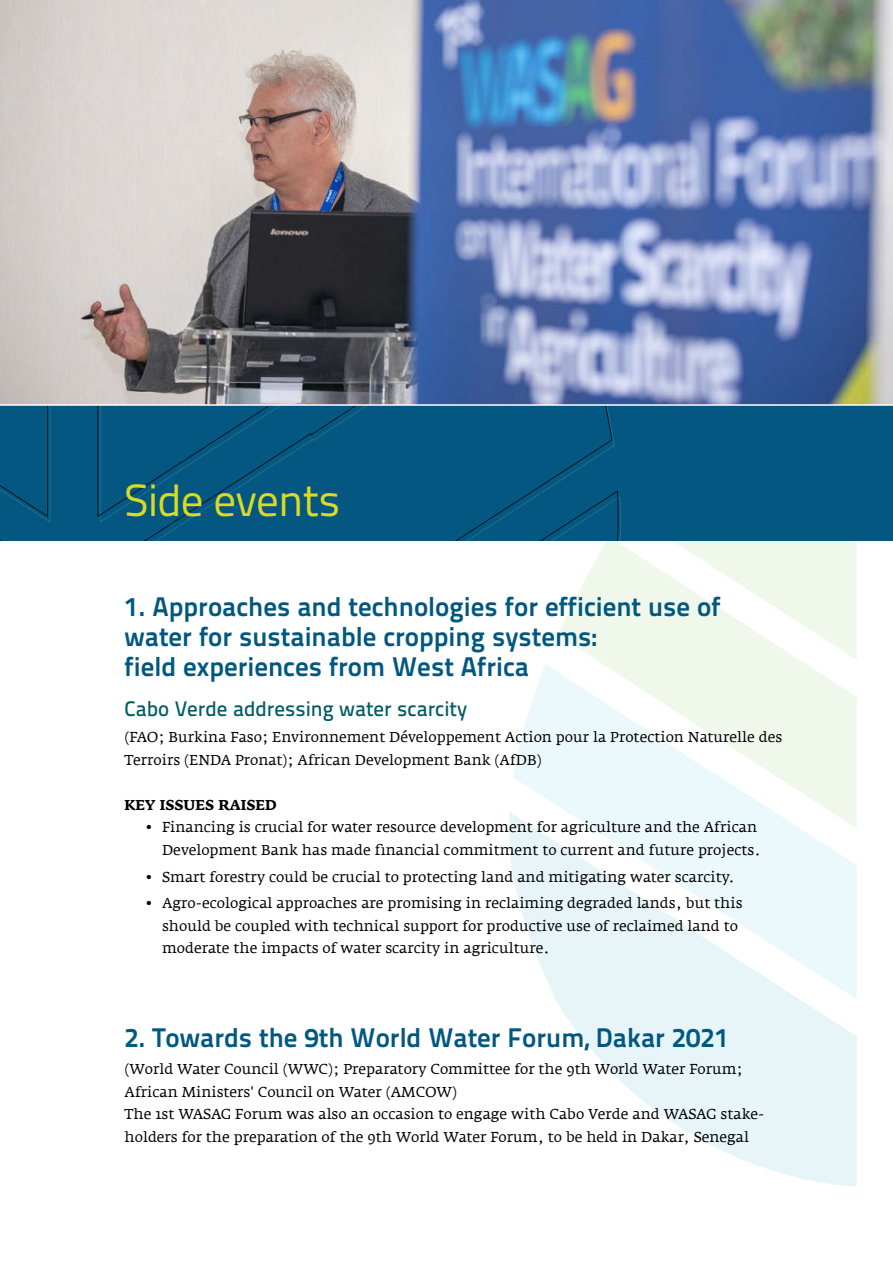
<style>
.page{position:relative;width:893px;height:1263px;background:#fff}
.page>*{position:absolute;margin:0;border:0;box-sizing:border-box;transform-origin:0 0}
.t1{font:45px "Titillium Text 22 L";letter-spacing:-.02em;color:#dbda22}
.t2{font:700 27px/30px "Titillium Text 22 L";color:#005881}
.t3{font:500 21px "Titillium Text 22 L";color:#005d64}
.t4{font:14.25px/22.5px "Fedra Serif A";color:#000}
.t5{font:700 14.25px "Fedra Serif A";color:#000}
</style>
<div class="page">
<svg style="left:513px;top:664px;width:45px;height:142px;fill:#ebf8fc"></svg>
<svg style="left:558px;top:540px;width:299px;height:272px;fill:#f0f8ec"></svg>
<svg style="left:509px;top:812px;width:348px;height:374px;fill:#ebf8fc"></svg>
<div style="left:0;top:309px;width:893px;height:231px;background:#035780"></div>
<svg style="left:0;top:406px;width:51px;height:116px"></svg>
<svg style="left:97px;top:406px;width:449px;height:84px"></svg>
<svg style="left:97px;top:490px;width:524px;height:50px"></svg>
<img style="left:0;top:0;width:893px;height:404px">
<hr style="left:0;top:404px;width:893px;height:2px;background:#fff">
<h1 class="t1" style="left:125px;top:466px;width:217px">Side events</h1>
<h2 class="t2" style="left:125px;top:590px;width:598px">1. Approaches and technologies for efficient use of water for sustainable cropping systems:<br>field experiences from West Africa</h2>
<h3 class="t3" style="left:125px;top:692px;width:344px">Cabo Verde addressing water scarcity</h3>
<p class="t4" style="left:125px;top:726px;width:659px">(FAO; Burkina Faso; Environnement Développement Action pour la Protection Naturelle des<br>Terroirs (ENDA Pronat); African Development Bank (AfDB)</p>
<p class="t5" style="left:125px;top:796px;width:154px">KEY ISSUES RAISED</p>
<p class="t4" style="left:146px;top:816px;width:617px;text-align:right">• Financing is crucial for water resource development for agriculture and the African<br>Development Bank has made financial commitment to current and future projects.</p>
<p class="t4" style="left:146px;top:865px;width:591px">• Smart forestry could be crucial to protecting land and mitigating water scarcity.</p>
<p class="t4" style="left:162px;top:892px;width:582px;text-indent:-17px">• Agro-ecological approaches are promising in reclaiming degraded lands, but this should be coupled with technical support for productive use of reclaimed land to moderate the impacts of water scarcity in agriculture.</p>
<h2 class="t2" style="left:125px;top:1021px;width:606px">2. Towards the 9th World Water Forum, Dakar 2021</h2>
<p class="t4" style="left:125px;top:1058px;width:641px">(World Water Council (WWC); Preparatory Committee for the 9th World Water Forum; African Ministers' Council on Water (AMCOW)<br>The 1st WASAG Forum was also an occasion to engage with Cabo Verde and WASAG stake&shy;holders for the preparation of the 9th World Water Forum, to be held in Dakar, Senegal</p>
</div>
